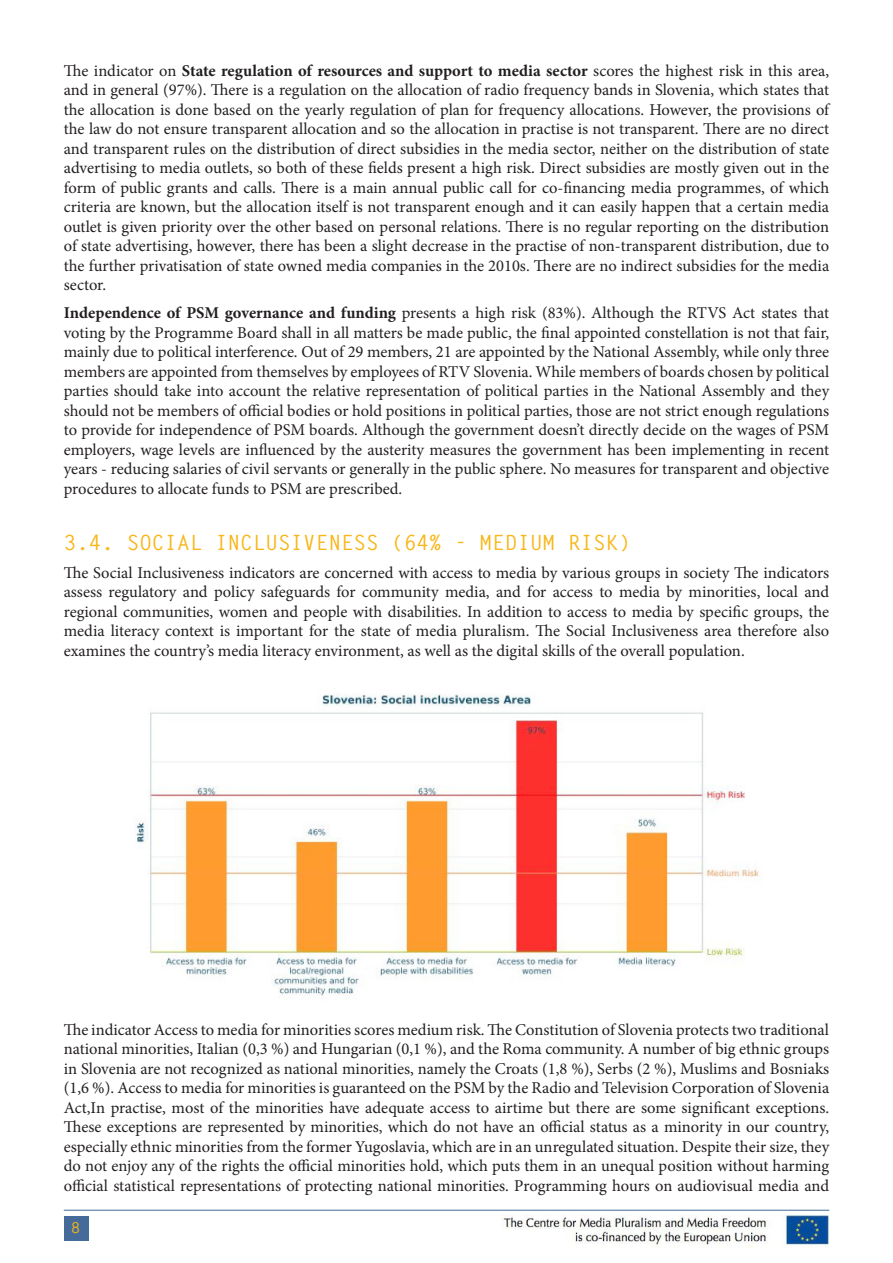
<style>
.page{position:relative;width:893px;height:1263px;background:#fff}
.page>*{position:absolute;margin:0;border:0;box-sizing:border-box;transform-origin:0 0}
.t1{font:700 21px "Letter Gothic Std";color:#f8b617}
.t2{font:16.5px/19.5px "Minion Pro";color:#231f20;text-align:justify}
.t3{font:700 15px "Letter Gothic Std";color:#f8b617}
.s1{font-weight:700}
</style>
<div class="page">
<hr style="left:64px;top:1210px;width:765px;height:1px;background:#446b99">
<div style="left:64px;top:1216px;width:24px;height:24px;background:#446b99"></div>
<img style="left:502px;top:1214px;width:327px;height:34px">
<img style="left:136px;top:694px;width:622px;height:302px">
<p class="t2" style="left:64px;top:61px;width:767px">The indicator on <span class="s1">State regulation of resources and support to media sector</span> scores the highest risk in this area, and in general (97%). There is a regulation on the allocation of radio frequency bands in Slovenia, which states that the allocation is done based on the yearly regulation of plan for frequency allocations. However, the provisions of the law do not ensure transparent allocation and so the allocation in practise is not transparent. There are no direct and transparent rules on the distribution of direct subsidies in the media sector, neither on the distribution of state advertising to media outlets, so both of these fields present a high risk. Direct subsidies are mostly given out in the form of public grants and calls. There is a main annual public call for co-financing media programmes, of which criteria are known, but the allocation itself is not transparent enough and it can easily happen that a certain media outlet is given priority over the other based on personal relations. There is no regular reporting on the distribution of state advertising, however, there has been a slight decrease in the practise of non-transparent distribution, due to the further privatisation of state owned media companies in the 2010s. There are no indirect subsidies for the media sector.</p>
<p class="t2" style="left:64px;top:303px;width:767px"><span class="s1">Independence of PSM governance and funding</span> presents a high risk (83%). Although the RTVS Act states that voting by the Programme Board shall in all matters be made public, the final appointed constellation is not that fair, mainly due to political interference. Out of 29 members, 21 are appointed by the National Assembly, while only three members are appointed from themselves by employees of RTV Slovenia. While members of boards chosen by political parties should take into account the relative representation of political parties in the National Assembly and they should not be members of official bodies or hold positions in political parties, those are not strict enough regulations to provide for independence of PSM boards. Although the government doesn’t directly decide on the wages of PSM employers, wage levels are influenced by the austerity measures the government has been implementing in recent years - reducing salaries of civil servants or generally in the public sphere. No measures for transparent and objective procedures to allocate funds to PSM are prescribed.</p>
<p class="t1" style="left:64px;top:529px;width:569px">3.4. SOCIAL INCLUSIVENESS (64% - MEDIUM RISK)</p>
<p class="t2" style="left:64px;top:563px;width:767px">The Social Inclusiveness indicators are concerned with access to media by various groups in society The indicators assess regulatory and policy safeguards for community media, and for access to media by minorities, local and regional communities, women and people with disabilities. In addition to access to media by specific groups, the media literacy context is important for the state of media pluralism. The Social Inclusiveness area therefore also examines the country’s media literacy environment, as well as the digital skills of the overall population.</p>
<p class="t2" style="left:64px;top:1020px;width:767px">The indicator Access to media for minorities scores medium risk. The Constitution of Slovenia protects two traditional national minorities, Italian (0,3 %) and Hungarian (0,1 %), and the Roma community. A number of big ethnic groups in Slovenia are not recognized as national minorities, namely the Croats (1,8 %), Serbs (2 %), Muslims and Bosniaks (1,6 %). Access to media for minorities is guaranteed on the PSM by the Radio and Television Corporation of Slovenia Act,In practise, most of the minorities have adequate access to airtime but there are some significant exceptions.<br>These exceptions are represented by minorities, which do not have an official status as a minority in our country, especially ethnic minorities from the former Yugoslavia, which are in an unregulated situation. Despite their size, they do not enjoy any of the rights the official minorities hold, which puts them in an unequal position without harming official statistical representations of protecting national minorities. Programming hours on audiovisual media and</p>
<p class="t3" style="left:71px;top:1219px;width:10px">8</p>
</div>
